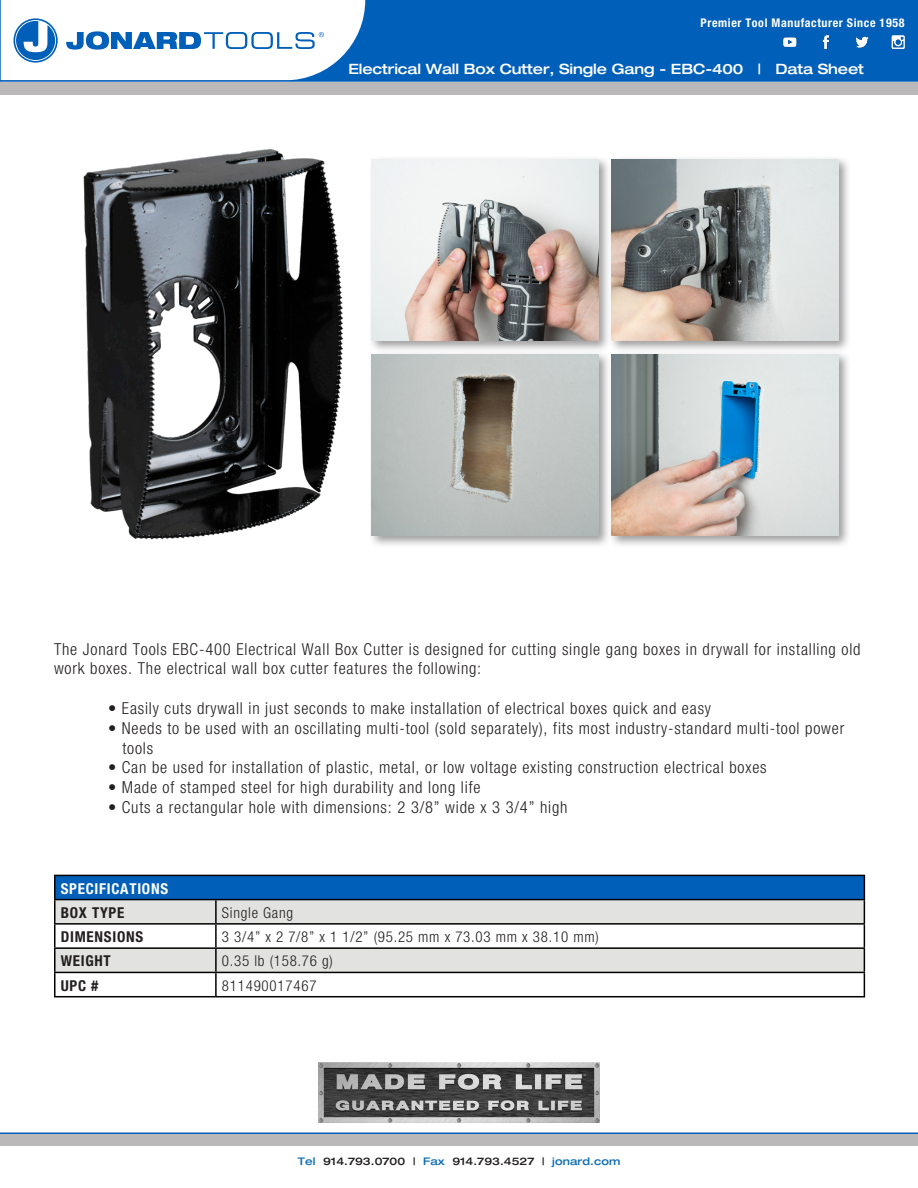
<style>
.page{position:relative;width:918px;height:1188px;background:#fff}
.page>*{position:absolute;margin:0;border:0;box-sizing:border-box;transform-origin:0 0}
.t1{font:300 condensed 16.5px/19.8px "Helvetica Neue";letter-spacing:.05em;color:#231f20}
.t2{font:300 condensed 15px "Helvetica Neue";letter-spacing:.05em;color:#231f20}
.t3{font:700 condensed 15px "Helvetica Neue";letter-spacing:.05em;color:#231f20}
.t4{font:700 condensed 15px "Helvetica Neue";letter-spacing:.05em;color:#fff}
.t5{font:500 expanded 14.25px "Helvetica Neue";letter-spacing:-.01em;color:#fff}
.t6{font:700 condensed 12px "Helvetica Neue";letter-spacing:.05em;color:#fff}
.t7{font:500 expanded 10.5px "Helvetica Neue";letter-spacing:.01em;color:#231f20}
.s1{color:#0e6eb8}
</style>
<div class="page">
<div style="left:1px;top:0;width:917px;height:81px;background:#005fb9"></div>
<div style="left:0;top:82px;width:918px;height:12px;background:#bbb8b9"></div>
<div style="left:0;top:1134px;width:918px;height:12px;background:#bbb8b9"></div>
<img style="left:319px;top:1062px;width:280px;height:60px">
<hr style="left:0;top:1132px;width:918px;height:2px;background:#005fb9">
<svg style="left:1px;top:0;width:364px;height:80px;background:#d9e7f4"></svg>
<hr style="left:0;top:80px;width:918px;height:2px;background:#005fb9">
<img style="left:783px;top:35px;width:122px;height:14px">
<div style="left:55px;top:875px;width:809px;height:25px;background:#005fb9"></div>
<svg style="left:56px;top:900px;width:808px;height:72px;fill:#e2e2e1"></svg>
<hr style="left:54px;top:875px;width:162px;height:1px;background:#000">
<hr style="left:54px;top:876px;width:2px;height:23px;background:#000">
<hr style="left:216px;top:875px;width:649px;height:1px;background:#000">
<hr style="left:54px;top:899px;width:162px;height:1px;background:#000">
<hr style="left:216px;top:899px;width:649px;height:1px;background:#000">
<hr style="left:54px;top:900px;width:2px;height:23px;background:#000">
<hr style="left:215px;top:900px;width:2px;height:23px;background:#000">
<hr style="left:54px;top:923px;width:162px;height:2px;background:#000">
<hr style="left:54px;top:925px;width:2px;height:22px;background:#000">
<hr style="left:216px;top:923px;width:649px;height:2px;background:#000">
<hr style="left:215px;top:925px;width:2px;height:22px;background:#000">
<hr style="left:54px;top:947px;width:162px;height:2px;background:#000">
<hr style="left:54px;top:949px;width:2px;height:23px;background:#000">
<hr style="left:216px;top:947px;width:649px;height:2px;background:#000">
<hr style="left:215px;top:949px;width:2px;height:23px;background:#000">
<hr style="left:54px;top:972px;width:162px;height:1px;background:#000">
<hr style="left:54px;top:973px;width:2px;height:23px;background:#000">
<hr style="left:216px;top:972px;width:649px;height:1px;background:#000">
<hr style="left:215px;top:973px;width:2px;height:23px;background:#000">
<svg style="left:864px;top:876px;width:1px;height:120px"></svg>
<hr style="left:54px;top:996px;width:162px;height:1px;background:#000">
<hr style="left:216px;top:996px;width:649px;height:1px;background:#000">
<img style="left:83px;top:148px;width:260px;height:392px">
<div style="left:368px;top:156px;width:243px;height:197px;background:#231f20;opacity:.45"></div>
<img style="left:371px;top:159px;width:227px;height:181px">
<div style="left:608px;top:156px;width:243px;height:197px;background:#231f20;opacity:.45"></div>
<img style="left:611px;top:159px;width:227px;height:181px">
<div style="left:368px;top:351px;width:243px;height:197px;background:#231f20;opacity:.45"></div>
<img style="left:371px;top:354px;width:227px;height:181px">
<div style="left:608px;top:351px;width:243px;height:197px;background:#231f20;opacity:.45"></div>
<img style="left:611px;top:354px;width:227px;height:181px">
<p class="t6" style="left:701px;top:15px;width:205px">Premier Tool Manufacturer Since 1958</p>
<p class="t5" style="left:349px;top:60px;width:517px">Electrical Wall Box Cutter, Single Gang - EBC-400 | Data Sheet</p>
<p class="t1" style="left:54px;top:639px;width:808px">The Jonard Tools EBC-400 Electrical Wall Box Cutter is designed for cutting single gang boxes in drywall for installing old work boxes. The electrical wall box cutter features the following:</p>
<p class="t1" style="left:108px;top:698px;width:605px">• Easily cuts drywall in just seconds to make installation of electrical boxes quick and easy</p>
<p class="t1" style="left:108px;top:718px;width:738px">• Needs to be used with an oscillating multi-tool (sold separately), fits most industry-standard multi-tool power</p>
<p class="t1" style="left:122px;top:738px;width:32px">tools</p>
<p class="t1" style="left:108px;top:757px;width:660px">• Can be used for installation of plastic, metal, or low voltage existing construction electrical boxes</p>
<p class="t1" style="left:108px;top:777px;width:374px">• Made of stamped steel for high durability and long life</p>
<p class="t1" style="left:108px;top:797px;width:461px">• Cuts a rectangular hole with dimensions: 2 3/8” wide x 3 3/4” high</p>
<p class="t4" style="left:61px;top:879px;width:109px">SPECIFICATIONS</p>
<p class="t3" style="left:61px;top:903px;width:65px">BOX TYPE</p>
<p class="t2" style="left:222px;top:904px;width:73px">Single Gang</p>
<p class="t3" style="left:61px;top:928px;width:84px">DIMENSIONS</p>
<p class="t2" style="left:222px;top:928px;width:378px">3 3/4” x 2 7/8” x 1 1/2” (95.25 mm x 73.03 mm x 38.10 mm)</p>
<p class="t3" style="left:61px;top:952px;width:52px">WEIGHT</p>
<p class="t2" style="left:222px;top:953px;width:113px">0.35 lb (158.76 g)</p>
<p class="t3" style="left:61px;top:976px;width:39px">UPC #</p>
<p class="t2" style="left:222px;top:977px;width:96px">811490017467</p>
<p class="t7" style="left:298px;top:1155px;width:324px"><span class="s1">Tel</span> 914.793.0700 | <span class="s1">Fax</span> 914.793.4527 | <span class="s1">jonard.com</span></p>
</div>
